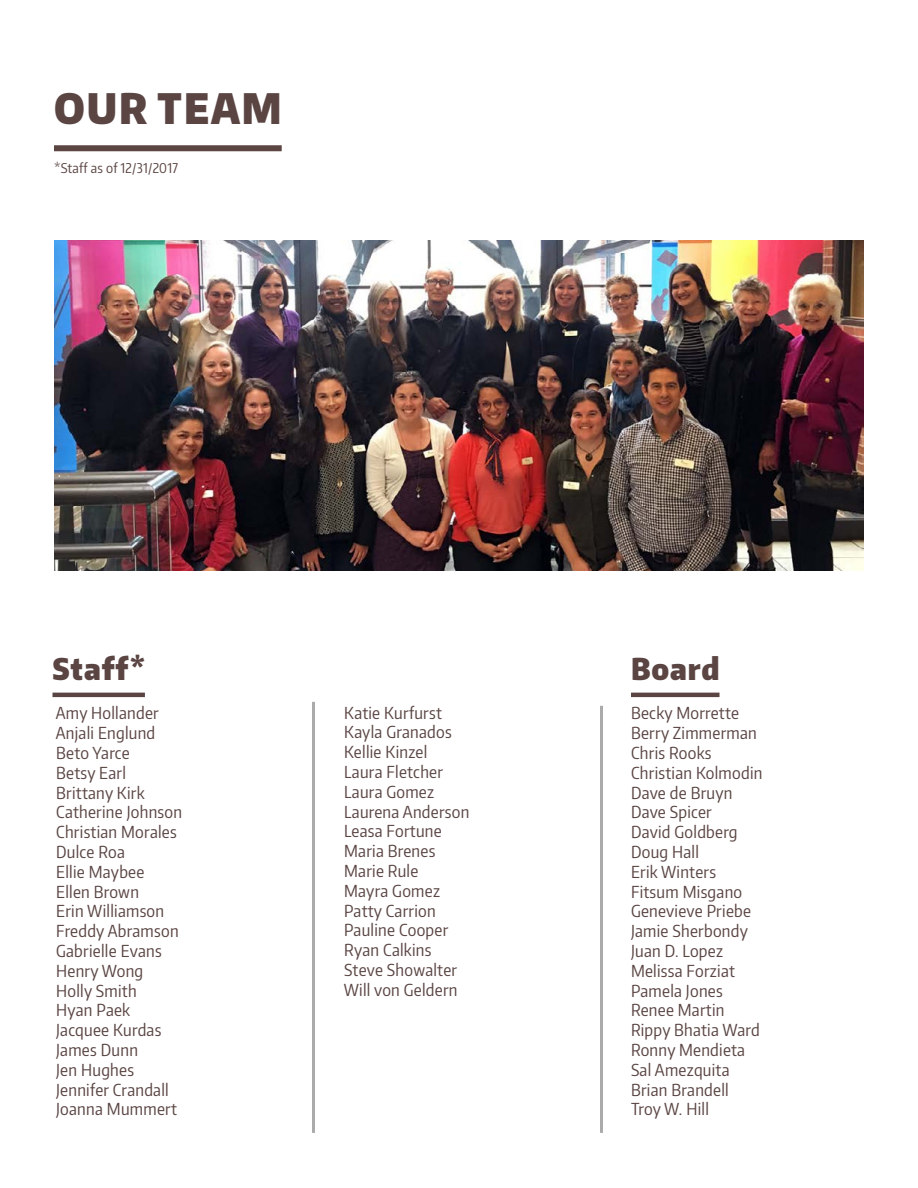
<style>
.page{position:relative;width:918px;height:1188px;background:#fff}
.page>*{position:absolute;margin:0;border:0;box-sizing:border-box;transform-origin:0 0}
.t1{font:900 42px "Encode Sans Condensed";letter-spacing:.045em;color:#5a4543}
.t2{font:900 30px "Encode Sans Condensed";letter-spacing:.03em;color:#5a4543}
.t3{font:16.5px/19.8px "Encode Sans Condensed";letter-spacing:.015em;color:#5a4543}
.t4{font:13.5px "Encode Sans Condensed";letter-spacing:.015em;color:#5a4543}
</style>
<div class="page">
<div style="left:54px;top:145px;width:228px;height:6px;background:#5a4543"></div>
<hr style="left:52px;top:693px;width:93px;height:4px;background:#5a4543">
<hr style="left:631px;top:693px;width:89px;height:4px;background:#5a4543">
<hr style="left:312px;top:702px;width:3px;height:431px;background:#000">
<hr style="left:600px;top:706px;width:3px;height:427px;background:#000">
<img style="left:54px;top:241px;width:810px;height:329px">
<h1 class="t1" style="left:54px;top:81px;width:229px">OUR TEAM</h1>
<p class="t4" style="left:54px;top:159px;width:125px">*Staff as of 12/31/2017</p>
<h2 class="t2" style="left:52px;top:649px;width:94px">Staff*</h2>
<p class="t3" style="left:56px;top:703px;width:128px">Amy Hollander<br>Anjali Englund<br>Beto Yarce<br>Betsy Earl<br>Brittany Kirk<br>Catherine Johnson<br>Christian Morales<br>Dulce Roa<br>Ellie Maybee<br>Ellen Brown<br>Erin Williamson<br>Freddy Abramson<br>Gabrielle Evans<br>Henry Wong<br>Holly Smith<br>Hyan Paek<br>Jacquee Kurdas<br>James Dunn<br>Jen Hughes<br>Jennifer Crandall<br>Joanna Mummert</p>
<p class="t3" style="left:344px;top:702px;width:127px">Katie Kurfurst<br>Kayla Granados<br>Kellie Kinzel<br>Laura Fletcher<br>Laura Gomez<br>Laurena Anderson<br>Leasa Fortune<br>Maria Brenes<br>Marie Rule<br>Mayra Gomez<br>Patty Carrion<br>Pauline Cooper<br>Ryan Calkins<br>Steve Showalter<br>Will von Geldern</p>
<h2 class="t2" style="left:631px;top:649px;width:90px">Board</h2>
<p class="t3" style="left:631px;top:703px;width:133px">Becky Morrette<br>Berry Zimmerman<br>Chris Rooks<br>Christian Kolmodin<br>Dave de Bruyn<br>Dave Spicer<br>David Goldberg<br>Doug Hall<br>Erik Winters<br>Fitsum Misgano<br>Genevieve Priebe<br>Jamie Sherbondy<br>Juan D. Lopez<br>Melissa Forziat<br>Pamela Jones<br>Renee Martin<br>Rippy Bhatia Ward<br>Ronny Mendieta<br>Sal Amezquita<br>Brian Brandell<br>Troy W. Hill</p>
</div>
